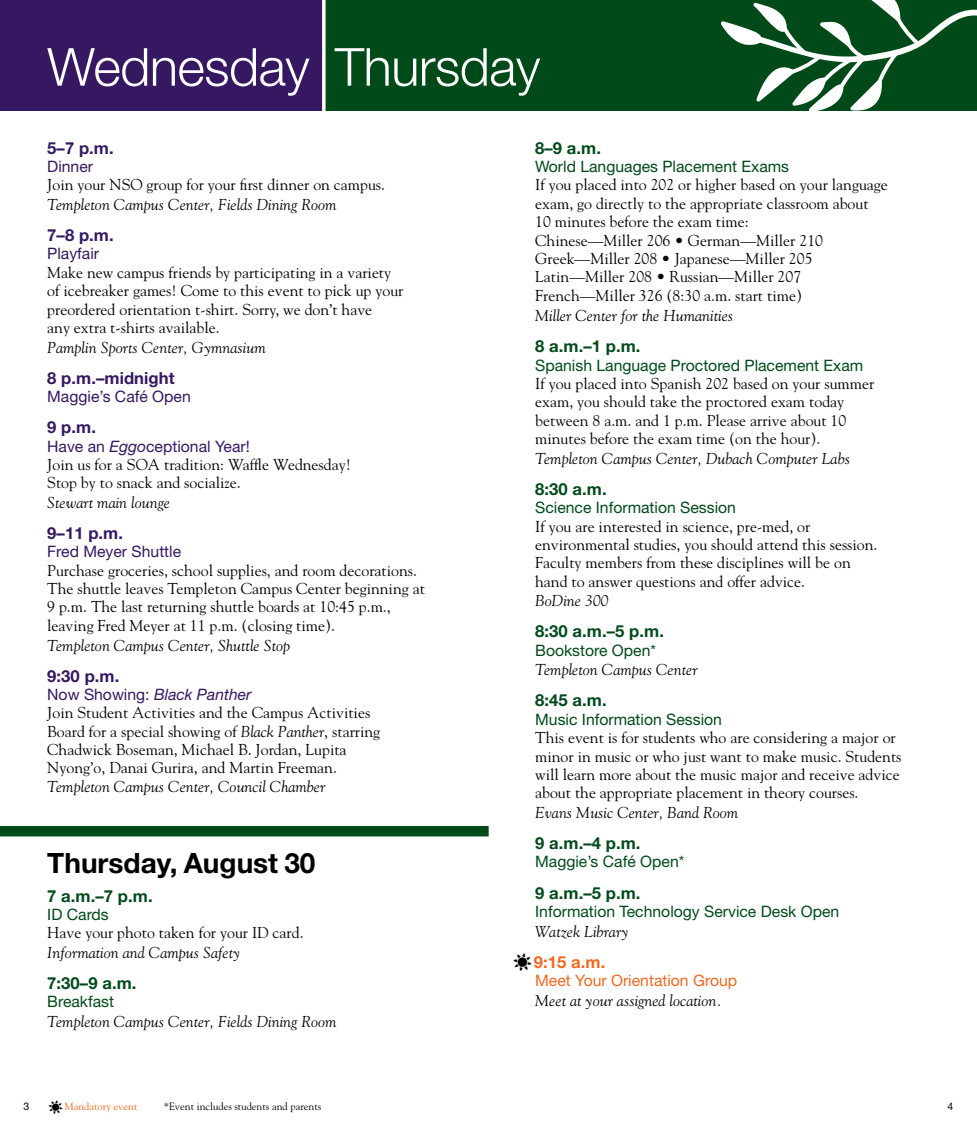
<style>
.page{position:relative;width:977px;height:1134px;background:#fff}
.page>*{position:absolute;margin:0;border:0;box-sizing:border-box;transform-origin:0 0}
.t1{font:300 52.5px "Helvetica Neue LT Std";letter-spacing:-.01em;color:#fff}
.t2{font:700 28px "Helvetica Neue LT Std";color:#000}
.t3{font:700 16.62px "Helvetica Neue LT Std";letter-spacing:.005em;color:#004a1a}
.t4{font:700 16.62px "Helvetica Neue LT Std";letter-spacing:.005em;color:#351861}
.t5{font:700 16.62px "Helvetica Neue LT Std";color:#f16821}
.t6{font:15.75px/18.4px "Goudy Std";color:#000}
.t7{font:italic 15.75px "Goudy Std";letter-spacing:.005em;color:#000}
.t8{font:15.75px "Helvetica Neue LT Std";color:#004a1a}
.t9{font:15.75px "Helvetica Neue LT Std";color:#351861}
.t10{font:15.75px "Helvetica Neue LT Std";color:#f16821}
.t11{font:italic 15.75px "Helvetica Neue LT Std";color:#351861}
.t12{font:10.5px "Goudy Std";color:#000}
.t13{font:10.5px "Goudy Std";color:#f16821}
.t14{font:10.5px "Helvetica Neue LT Std";color:#000}
.s1{font-style:italic}
.s2{font-style:normal}
.s3{font-family:"Sunsand Stars";font-weight:400;font-size:22.75px;color:#000}
.s4{font-family:"Helvetica Neue LT Std";color:#000}
.s5{font-family:"Sunsand Stars";font-size:17.5px;color:#000}
</style>
<div class="page">
<div style="left:0;top:0;width:323px;height:110px;background:#351861"></div>
<div style="left:324px;top:0;width:652px;height:110px;background:#004a1a"></div>
<div style="left:0;top:826px;width:488px;height:10px;background:#004a1a"></div>
<hr style="left:322px;top:0;width:3px;height:137px;background:#fff">
<svg style="left:720px;top:0;width:256px;height:110px"></svg>
<h1 class="t1" style="left:47px;top:35px;width:494px">Wednesday Thursday</h1>
<p class="t4" style="left:47px;top:137px;width:68px">5–7 p.m.</p>
<p class="t9" style="left:47px;top:157px;width:47px">Dinner</p>
<p class="t6" style="left:47px;top:176px;width:339px">Join your NSO group for your first dinner on campus.</p>
<p class="t7" style="left:47px;top:195px;width:291px">Templeton Campus Center, Fields Dining Room</p>
<p class="t4" style="left:47px;top:225px;width:68px">7–8 p.m.</p>
<p class="t9" style="left:47px;top:244px;width:53px">Playfair</p>
<p class="t6" style="left:47px;top:263px;width:358px">Make new campus friends by participating in a variety of icebreaker games! Come to this event to pick up your preordered orientation t-shirt. Sorry, we don’t have<br>any extra t-shirts available.</p>
<p class="t7" style="left:47px;top:338px;width:220px">Pamplin Sports Center, Gymnasium</p>
<p class="t4" style="left:47px;top:367px;width:129px">8 p.m.–midnight</p>
<p class="t9" style="left:47px;top:387px;width:145px">Maggie’s Café Open</p>
<p class="t4" style="left:47px;top:417px;width:50px">9 p.m.</p>
<p class="t9" style="left:47px;top:436px;width:204px">Have an <span class="s1">Eggo</span>ceptional Year!</p>
<p class="t6" style="left:47px;top:455px;width:305px">Join us for a SOA tradition: Waffle Wednesday!<br>Stop by to snack and socialize.</p>
<p class="t7" style="left:47px;top:493px;width:124px">Stewart main lounge</p>
<p class="t4" style="left:47px;top:523px;width:77px">9–11 p.m.</p>
<p class="t9" style="left:47px;top:542px;width:135px">Fred Meyer Shuttle</p>
<p class="t6" style="left:47px;top:561px;width:379px">Purchase groceries, school supplies, and room decorations.<br>The shuttle leaves Templeton Campus Center beginning at 9 p.m. The last returning shuttle boards at 10:45 p.m., leaving Fred Meyer at 11 p.m. (closing time).</p>
<p class="t7" style="left:47px;top:636px;width:244px">Templeton Campus Center, Shuttle Stop</p>
<p class="t4" style="left:47px;top:665px;width:74px">9:30 p.m.</p>
<p class="t11" style="left:47px;top:685px;width:206px"><span class="s2">Now Showing:</span> Black Panther</p>
<p class="t6" style="left:47px;top:703px;width:334px">Join Student Activities and the Campus Activities Board for a special showing of <span class="s1">Black Panther</span>, starring Chadwick Boseman, Michael B. Jordan, Lupita Nyong’o, Danai Gurira, and Martin Freeman.</p>
<p class="t7" style="left:47px;top:777px;width:280px">Templeton Campus Center, Council Chamber</p>
<h2 class="t2" style="left:47px;top:845px;width:270px">Thursday, August 30</h2>
<p class="t3" style="left:47px;top:885px;width:107px">7 a.m.–7 p.m.</p>
<p class="t8" style="left:47px;top:905px;width:63px">ID Cards</p>
<p class="t6" style="left:47px;top:923px;width:258px">Have your photo taken for your ID card.</p>
<p class="t7" style="left:47px;top:943px;width:194px">Information and Campus Safety</p>
<p class="t3" style="left:47px;top:973px;width:91px">7:30–9 a.m.</p>
<p class="t8" style="left:47px;top:992px;width:68px">Breakfast</p>
<p class="t7" style="left:47px;top:1012px;width:291px">Templeton Campus Center, Fields Dining Room</p>
<p class="t3" style="left:535px;top:137px;width:67px">8–9 a.m.</p>
<p class="t8" style="left:535px;top:157px;width:255px">World Languages Placement Exams</p>
<p class="t6" style="left:535px;top:176px;width:354px">If you placed into 202 or higher based on your language exam, go directly to the appropriate classroom about 10 minutes before the exam time:<br>Chinese—Miller 206 • German—Miller 210<br>Greek—Miller 208 • Japanese—Miller 205<br>Latin—Miller 208 • Russian—Miller 207<br>French—Miller 326 (8:30 a.m. start time)</p>
<p class="t7" style="left:535px;top:306px;width:199px">Miller Center for the Humanities</p>
<p class="t3" style="left:535px;top:336px;width:107px">8 a.m.–1 p.m.</p>
<p class="t8" style="left:535px;top:355px;width:329px">Spanish Language Proctored Placement Exam</p>
<p class="t6" style="left:535px;top:374px;width:341px">If you placed into Spanish 202 based on your summer exam, you should take the proctored exam today between 8 a.m. and 1 p.m. Please arrive about 10 minutes before the exam time (on the hour).</p>
<p class="t7" style="left:535px;top:449px;width:316px">Templeton Campus Center, Dubach Computer Labs</p>
<p class="t3" style="left:535px;top:479px;width:73px">8:30 a.m.</p>
<p class="t8" style="left:535px;top:498px;width:202px">Science Information Session</p>
<p class="t6" style="left:535px;top:517px;width:344px">If you are interested in science, pre-med, or environmental studies, you should attend this session.<br>Faculty members from these disciplines will be on hand to answer questions and offer advice.</p>
<p class="t7" style="left:535px;top:591px;width:75px">BoDine 300</p>
<p class="t3" style="left:535px;top:621px;width:130px">8:30 a.m.–5 p.m.</p>
<p class="t8" style="left:535px;top:640px;width:122px">Bookstore Open*</p>
<p class="t7" style="left:535px;top:660px;width:164px">Templeton Campus Center</p>
<p class="t3" style="left:535px;top:690px;width:73px">8:45 a.m.</p>
<p class="t8" style="left:535px;top:710px;width:188px">Music Information Session</p>
<p class="t6" style="left:535px;top:728px;width:368px">This event is for students who are considering a major or minor in music or who just want to make music. Students will learn more about the music major and receive advice about the appropriate placement in theory courses.</p>
<p class="t7" style="left:535px;top:803px;width:204px">Evans Music Center, Band Room</p>
<p class="t3" style="left:535px;top:833px;width:107px">9 a.m.–4 p.m.</p>
<p class="t8" style="left:535px;top:852px;width:151px">Maggie’s Café Open*</p>
<p class="t3" style="left:535px;top:882px;width:107px">9 a.m.–5 p.m.</p>
<p class="t8" style="left:535px;top:902px;width:305px">Information Technology Service Desk Open</p>
<p class="t7" style="left:535px;top:922px;width:95px">Watzek Library</p>
<p class="t5" style="left:511px;top:951px;width:95px"><span class="s3">R</span>9:15 a.m.</p>
<p class="t10" style="left:535px;top:971px;width:203px">Meet Your Orientation Group</p>
<p class="t7" style="left:535px;top:991px;width:188px">Meet at your assigned location.</p>
<p class="t13" style="left:24px;top:1100px;width:115px"><span class="s4">3</span> <span class="s5">R</span>Mandatory event</p>
<p class="t12" style="left:164px;top:1100px;width:159px">*Event includes students and parents</p>
<p class="t14" style="left:947px;top:1100px;width:7px">4</p>
</div>
